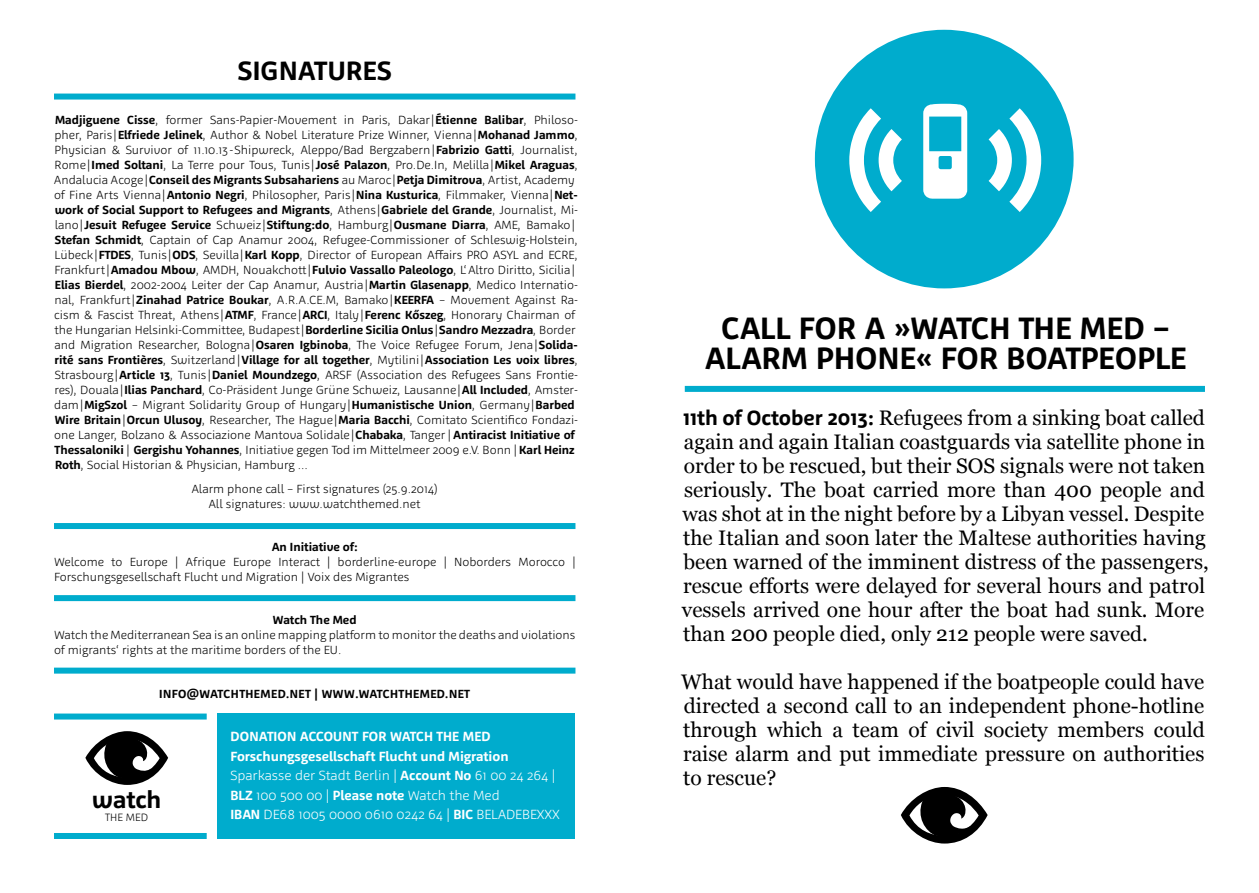
<style>
.page{position:relative;width:1259px;height:893px;background:#fff}
.page>*{position:absolute;margin:0;border:0;box-sizing:border-box;transform-origin:0 0}
.t1{font:105.6px "Sosa";color:#fff}
.t2{font:700 31.5px/30px "Agile";letter-spacing:.015em;color:#000;text-align:center}
.t3{font:700 27px "Agile";letter-spacing:.015em;color:#000}
.t4{font:700 24.3px "Agile";color:#000}
.t5{font:21px/24px "Georgia";color:#000}
.t6{font:700 13.5px/19.5px "Agile";color:#fff}
.t7{font:300 12px/15px "Agile";color:#000}
.t8{font:700 12px "Agile";letter-spacing:.035em;color:#000}
.t9{font:300 10.8px "Agile";color:#000}
.s1{font-weight:700}
.s2{font-weight:300}
.s3{font-family:"Agile";font-weight:700}
</style>
<div class="page">
<div style="left:685px;top:386px;width:520px;height:6px;background:#00accd"></div>
<div style="left:217px;top:713px;width:357px;height:126px;background:#00accd"></div>
<div style="left:54px;top:713px;width:153px;height:6px;background:#00accd"></div>
<div style="left:54px;top:833px;width:153px;height:6px;background:#00accd"></div>
<div style="left:54px;top:94px;width:521px;height:6px;background:#00accd"></div>
<div style="left:54px;top:523px;width:521px;height:6px;background:#00accd"></div>
<div style="left:54px;top:595px;width:521px;height:6px;background:#00accd"></div>
<div style="left:54px;top:668px;width:521px;height:6px;background:#00accd"></div>
<svg style="left:85px;top:731px;width:83px;height:54px"></svg>
<div style="left:815px;top:30px;width:258px;height:258px;background:#00accd;border-radius:50%"></div>
<svg style="left:988px;top:108px;width:53px;height:104px"></svg>
<svg style="left:849px;top:108px;width:53px;height:104px"></svg>
<svg style="left:901px;top:787px;width:86px;height:56px"></svg>
<h3 class="t3" style="left:238px;top:54px;width:155px">signatures</h3>
<p class="t7" style="left:54px;top:112px;width:526px"><span class="s1">Madjiguene Cisse</span>, former Sans-Papier-Movement in Paris, Dakar | <span class="s1">Étienne Balibar</span>, Philoso&shy;pher, Paris | <span class="s1">Elfriede Jelinek</span>, Author &amp; Nobel Literature Prize Winner, Vienna | <span class="s1">Mohanad Jammo</span>, Physician &amp; Survivor of 11.10.13 - Shipwreck, Aleppo/Bad Bergzabern | <span class="s1">Fabrizio Gatti</span>, Journalist, Rome | <span class="s1">Imed Soltani</span>, La Terre pour Tous, Tunis | <span class="s1">José Palazon</span>, Pro.De.In, Melilla | <span class="s1">Mikel Araguas</span>, Andalucia Acoge | <span class="s1">Conseil des Migrants Subsahariens</span> au Maroc | <span class="s1">Petja Dimitrova</span>, Artist, Academy of Fine Arts Vienna | <span class="s1">Antonio Negri</span>, Philosopher, Paris | <span class="s1">Nina Kusturica</span>, Filmmaker, Vienna | <span class="s1">Net&shy;work of Social Support to Refugees and Migrants</span>, Athens | <span class="s1">Gabriele del Grande</span>, Journalist, Mi&shy;lano | <span class="s1">Jesuit Refugee Service</span> Schweiz | <span class="s1">Stiftung:do</span>, Hamburg | <span class="s1">Ousmane Diarra</span>, AME, Bamako | <span class="s1">Stefan Schmidt</span>, Captain of Cap Anamur 2004, Refugee-Commissioner of Schleswig-Holstein, Lübeck | <span class="s1">FTDES</span></p>
<p class="t7" style="left:54px;top:247px;width:525px;text-indent:77px">, Tunis | <span class="s1">ODS</span>, Sevilla | <span class="s1">Karl Kopp</span>, Director of European Affairs PRO ASYL and ECRE, Frankfurt | <span class="s1">Amadou Mbow</span>, AMDH, Nouakchott | <span class="s1">Fulvio Vassallo Paleologo</span>, L‘ Altro Diritto, Sicilia | <span class="s1">Elias Bierdel</span>, 2002-2004 Leiter der Cap Anamur, Austria | <span class="s1">Martin Glasenapp</span>, Medico Internatio&shy;nal, Frankfurt | <span class="s1">Zinahad Patrice Boukar</span>, A.R.A.CE.M, Bamako | <span class="s1">KEERFA</span></p>
<p class="t7" style="left:54px;top:292px;width:525px;text-indent:385px">– Movement Against Ra&shy;cism &amp; Fascist Threat, Athens | <span class="s1">ATMF</span>, France | <span class="s1">ARCI</span>, Italy | <span class="s1">Ferenc Kőszeg</span>, Honorary Chairman of the Hungarian Helsinki-Committee, Budapest | <span class="s1">Borderline Sicilia Onlus</span> | <span class="s1">Sandro Mezzadra</span>, Border and Migration Researcher, Bologna | <span class="s1">Osaren Igbinoba</span>, The Voice Refugee Forum, Jena | <span class="s1">Solida&shy;rité sans Frontières</span>, Switzerland | <span class="s1">Village for all together</span>, Mytilini | <span class="s1">Association Les voix libres</span>, Strasbourg | <span class="s1">Article 13</span>, Tunis | <span class="s1">Daniel Moundzego</span>, ARSF (Association des Refugees Sans Frontie&shy;res), Douala | <span class="s1">Ilias Panchard</span>, Co-Präsident Junge Grüne Schweiz, Lausanne | <span class="s1">All Included</span>, Amster&shy;dam | <span class="s1">MigSzol</span> – Migrant Solidarity Group of Hungary | <span class="s1">Humanistische Union</span>, Germany | <span class="s1">Barbed Wire Britain</span> | <span class="s1">Orcun Ulusoy</span>, Researcher, The Hague | <span class="s1">Maria Bacchi</span>, Comitato Scientifico Fondazi&shy;one Langer, Bolzano &amp; Associazione Mantova Solidale | <span class="s1">Chabaka</span>, Tanger | <span class="s1">Antiracist Initiative of Thessaloniki</span> | <span class="s1">Gergishu Yohannes</span>, Initiative gegen Tod im Mittelmeer 2009 e.V. Bonn | <span class="s1">Karl Heinz Roth</span>, Social Historian &amp; Physician, Hamburg …</p>
<p class="t7" style="left:191px;top:481px;width:248px;text-align:center">Alarm phone call – First signatures (25.9.2014)<br>All signatures: www.watchthemed.net</p>
<p class="t8" style="left:272px;top:540px;width:88px">An Initiative of:</p>
<p class="t7" style="left:54px;top:555px;width:523px">Welcome to Europe | Afrique Europe Interact | borderline-europe | Noborders Morocco |<br>Forschungsgesellschaft Flucht und Migration | Voix des Migrantes</p>
<p class="t8" style="left:273px;top:612px;width:85px">Watch The Med</p>
<p class="t7" style="left:54px;top:627px;width:523px">Watch the Mediterranean Sea is an online mapping platform to monitor the deaths and violations of migrants‘ rights at the maritime borders of the EU.</p>
<p class="t8" style="left:159px;top:687px;width:175px">info@watchthemed.net | www</p>
<p class="t8" style="left:355px;top:687px;width:117px">.watchthemed.net</p>
<h3 class="t4" style="left:92px;top:784px;width:71px">watch</h3>
<p class="t9" style="left:105px;top:810px;width:7px">the</p>
<p class="t9" style="left:126px;top:810px;width:9px">med</p>
<p class="t6" style="left:230px;top:727px;width:331px">donation account for Watch The Med Forschungsgesellschaft Flucht und Migration <span class="s2">Sparkasse der Stadt Berlin |</span> Account No <span class="s2">61 00 24 264 | </span>BLZ <span class="s2">100 500 00 |</span> Please note <span class="s2">Watch the Med<br></span>IBAN <span class="s2">DE68 1005 0000 0610 0242 64 |</span> BIC <span class="s2">BELADEBEXXX</span></p>
<h1 class="t1" style="left:892px;top:93px;width:107px">/</h1>
<h2 class="t2" style="left:705px;top:313px;width:483px">Call for a »Watch The Med –<br>Alarm Phone« for Boatpeople</h2>
<p class="t5" style="left:682px;top:406px;width:528px"><span class="s3">11th of October 2013:</span> Refugees from a sinking boat called again and again Italian coastguards via satellite phone in order to be rescued, but their SOS signals were not taken seriously. The boat carried more than 400 people and was shot at in the night before by a Libyan vessel. Despite the Italian and soon later the Maltese authorities having been warned of the imminent distress of the passengers, rescue efforts were delayed for several hours and patrol vessels arrived one hour after the boat had sunk. More than 200 people died, only 212 people were saved.</p>
<h3 class="t5" style="left:681px;top:670px;width:525px;text-align:justify">What would have happened if the boatpeople could have directed a second call to an independent phone-hotline through which a team of civil society members could raise alarm and put immediate pressure on authorities to rescue?</h3>
</div>
